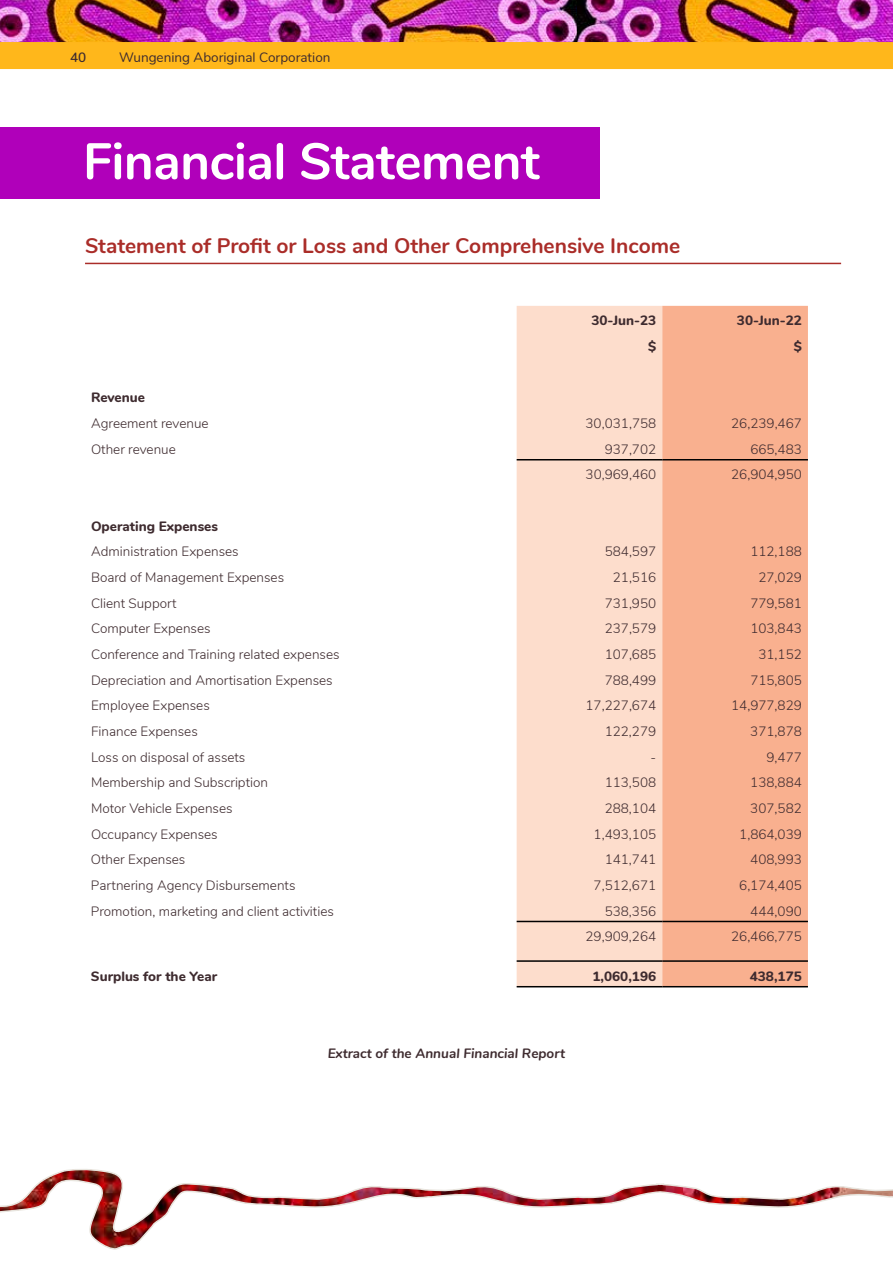
<style>
.page{position:relative;width:893px;height:1263px;background:#fff}
.page>*{position:absolute;margin:0;border:0;box-sizing:border-box;transform-origin:0 0}
.t1{font:700 51px "Nunito";letter-spacing:-.01em;color:#fff}
.t2{font:700 21px "Nunito";color:#aa2d29}
.t3{font:300 13.5px "Nunito";color:#3e2b2f}
.t4{font:800 13.5px "Nunito";color:#3e2b2f}
.t5{font:italic 700 13.5px "Nunito";color:#3e2b2f}
.t6{font:13.5px "Nunito";color:#3e2b2f}
.t7{font:600 13.5px "Nunito";color:#3e2b2f}
</style>
<div class="page">
<svg style="left:0;top:1169px;width:893px;height:81px"></svg>
<img style="left:0;top:0;width:577px;height:42px">
<img style="left:577px;top:0;width:316px;height:42px">
<div style="left:0;top:42px;width:893px;height:27px;background:#ffb71b"></div>
<div style="left:517px;top:306px;width:145px;height:680px;background:#fdddcc"></div>
<div style="left:662px;top:306px;width:146px;height:680px;background:#f9b08f"></div>
<hr style="left:517px;top:459px;width:145px;height:1px;background:#000">
<hr style="left:662px;top:459px;width:146px;height:1px;background:#000">
<hr style="left:517px;top:921px;width:145px;height:1px;background:#000">
<hr style="left:662px;top:921px;width:146px;height:1px;background:#000">
<hr style="left:517px;top:960px;width:145px;height:2px;background:#000">
<hr style="left:662px;top:960px;width:146px;height:2px;background:#000">
<hr style="left:517px;top:986px;width:145px;height:1px;background:#000">
<hr style="left:662px;top:986px;width:146px;height:1px;background:#000">
<div style="left:0;top:128px;width:600px;height:71px;background:#b000ba"></div>
<hr style="left:85px;top:263px;width:756px;height:1px;background:#aa2d29">
<p class="t7" style="left:70px;top:47px;width:18px">40</p>
<p class="t6" style="left:119px;top:47px;width:213px">Wungening Aboriginal Corporation</p>
<h1 class="t1" style="left:83px;top:124px;width:458px">Financial Statement</h1>
<h2 class="t2" style="left:85px;top:230px;width:597px">Statement of Profit or Loss and Other Comprehensive Income</h2>
<p class="t4" style="left:591px;top:311px;width:66px">30-Jun-23</p>
<p class="t4" style="left:737px;top:311px;width:66px">30-Jun-22</p>
<p class="t4" style="left:648px;top:336px;width:10px">$</p>
<p class="t4" style="left:794px;top:336px;width:10px">$</p>
<p class="t4" style="left:91px;top:388px;width:55px">Revenue</p>
<p class="t3" style="left:91px;top:413px;width:119px">Agreement revenue</p>
<p class="t3" style="left:586px;top:413px;width:72px">30,031,758</p>
<p class="t3" style="left:731px;top:413px;width:72px">26,239,467</p>
<p class="t3" style="left:91px;top:439px;width:86px">Other revenue</p>
<p class="t3" style="left:605px;top:439px;width:53px">937,702</p>
<p class="t3" style="left:750px;top:439px;width:53px">665,483</p>
<p class="t3" style="left:586px;top:465px;width:72px">30,969,460</p>
<p class="t3" style="left:731px;top:465px;width:72px">26,904,950</p>
<p class="t4" style="left:91px;top:516px;width:128px">Operating Expenses</p>
<p class="t3" style="left:91px;top:542px;width:149px">Administration Expenses</p>
<p class="t3" style="left:605px;top:542px;width:53px">584,597</p>
<p class="t3" style="left:750px;top:542px;width:53px">112,188</p>
<p class="t3" style="left:91px;top:567px;width:195px">Board of Management Expenses</p>
<p class="t3" style="left:613px;top:567px;width:45px">21,516</p>
<p class="t3" style="left:758px;top:567px;width:45px">27,029</p>
<p class="t3" style="left:91px;top:593px;width:87px">Client Support</p>
<p class="t3" style="left:605px;top:593px;width:53px">731,950</p>
<p class="t3" style="left:750px;top:593px;width:53px">779,581</p>
<p class="t3" style="left:91px;top:619px;width:121px">Computer Expenses</p>
<p class="t3" style="left:605px;top:619px;width:53px">237,579</p>
<p class="t3" style="left:750px;top:619px;width:53px">103,843</p>
<p class="t3" style="left:91px;top:644px;width:250px">Conference and Training related expenses</p>
<p class="t3" style="left:605px;top:644px;width:53px">107,685</p>
<p class="t3" style="left:758px;top:644px;width:45px">31,152</p>
<p class="t3" style="left:91px;top:670px;width:243px">Depreciation and Amortisation Expenses</p>
<p class="t3" style="left:605px;top:670px;width:53px">788,499</p>
<p class="t3" style="left:750px;top:670px;width:53px">715,805</p>
<p class="t3" style="left:91px;top:696px;width:120px">Employee Expenses</p>
<p class="t3" style="left:585px;top:696px;width:72px">17,227,674</p>
<p class="t3" style="left:731px;top:696px;width:72px">14,977,829</p>
<p class="t3" style="left:91px;top:721px;width:108px">Finance Expenses</p>
<p class="t3" style="left:605px;top:721px;width:53px">122,279</p>
<p class="t3" style="left:750px;top:721px;width:53px">371,878</p>
<p class="t3" style="left:91px;top:747px;width:156px">Loss on disposal of assets</p>
<p class="t3" style="left:651px;top:747px;width:7px">-</p>
<p class="t3" style="left:766px;top:747px;width:37px">9,477</p>
<p class="t3" style="left:91px;top:773px;width:179px">Membership and Subscription</p>
<p class="t3" style="left:605px;top:773px;width:53px">113,508</p>
<p class="t3" style="left:750px;top:773px;width:53px">138,884</p>
<p class="t3" style="left:91px;top:798px;width:143px">Motor Vehicle Expenses</p>
<p class="t3" style="left:605px;top:798px;width:53px">288,104</p>
<p class="t3" style="left:750px;top:798px;width:53px">307,582</p>
<p class="t3" style="left:91px;top:824px;width:128px">Occupancy Expenses</p>
<p class="t3" style="left:594px;top:824px;width:64px">1,493,105</p>
<p class="t3" style="left:739px;top:824px;width:64px">1,864,039</p>
<p class="t3" style="left:91px;top:850px;width:96px">Other Expenses</p>
<p class="t3" style="left:605px;top:850px;width:53px">141,741</p>
<p class="t3" style="left:750px;top:850px;width:53px">408,993</p>
<p class="t3" style="left:91px;top:875px;width:206px">Partnering Agency Disbursements</p>
<p class="t3" style="left:594px;top:875px;width:64px">7,512,671</p>
<p class="t3" style="left:739px;top:875px;width:64px">6,174,405</p>
<p class="t3" style="left:91px;top:901px;width:244px">Promotion, marketing and client activities</p>
<p class="t3" style="left:605px;top:901px;width:53px">538,356</p>
<p class="t3" style="left:750px;top:901px;width:53px">444,090</p>
<p class="t3" style="left:585px;top:926px;width:72px">29,909,264</p>
<p class="t3" style="left:731px;top:926px;width:72px">26,466,775</p>
<p class="t4" style="left:91px;top:966px;width:128px">Surplus for the Year</p>
<p class="t4" style="left:592px;top:966px;width:65px">1,060,196</p>
<p class="t4" style="left:750px;top:966px;width:54px">438,175</p>
<p class="t5" style="left:328px;top:1043px;width:239px">Extract of the Annual Financial Report</p>
</div>
